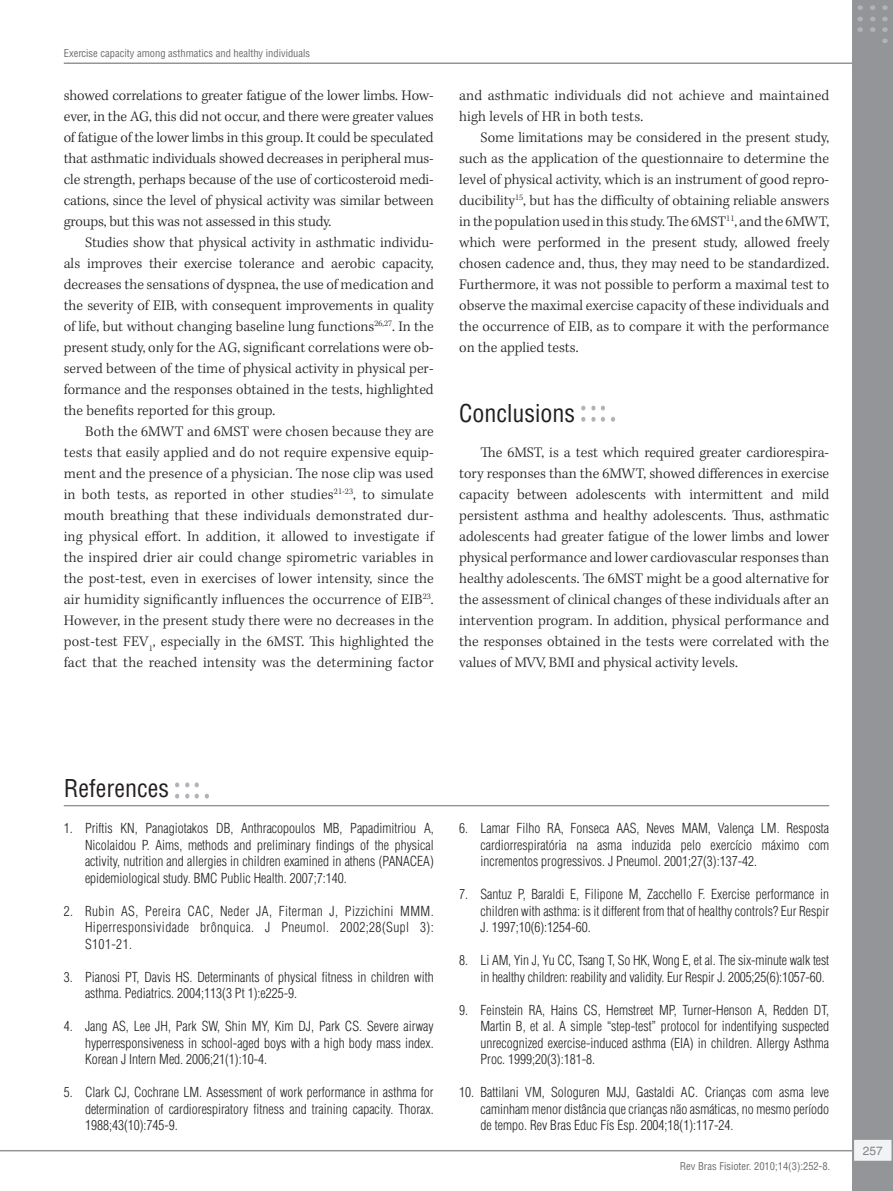
<style>
.page{position:relative;width:893px;height:1191px;background:#fff}
.page>*{position:absolute;margin:0;border:0;box-sizing:border-box;transform-origin:0 0}
.t1{font:condensed 24px "Helvetica LT Std";color:#231f20}
.t2{font:300 15px/21px "Kepler Std";letter-spacing:.005em;color:#231f20;text-align:justify}
.t3{font:300 condensed 13.5px/16.5px "Helvetica LT Std";color:#231f20;text-align:justify}
.t4{font:12px "Helvetica LT Std";color:#808285}
.t5{font:condensed 10.5px "Helvetica LT Std";color:#6c6d70}
</style>
<div class="page">
<svg style="left:611px;top:417px;width:4px;height:5px"></svg>
<svg style="left:591px;top:417px;width:14px;height:5px"></svg>
<svg style="left:581px;top:417px;width:4px;height:5px"></svg>
<svg style="left:591px;top:405px;width:14px;height:5px"></svg>
<svg style="left:581px;top:405px;width:4px;height:5px"></svg>
<hr style="left:0;top:1150px;width:879px;height:1px;background:#939598">
<hr style="left:64px;top:62px;width:810px;height:2px;background:#939598">
<div style="left:853px;top:0;width:40px;height:1191px;background:#939598"></div>
<div style="left:853px;top:1139px;width:39px;height:22px;background:#f2f3f4"></div>
<div style="left:853px;top:1138px;width:40px;height:24px;border:2px solid #939598"></div>
<svg style="left:857px;top:27px;width:6px;height:5px"></svg>
<svg style="left:857px;top:17px;width:6px;height:4px"></svg>
<svg style="left:857px;top:5px;width:6px;height:5px"></svg>
<svg style="left:870px;top:27px;width:5px;height:5px"></svg>
<svg style="left:870px;top:17px;width:5px;height:4px"></svg>
<svg style="left:870px;top:5px;width:5px;height:5px"></svg>
<svg style="left:882px;top:27px;width:6px;height:5px"></svg>
<svg style="left:882px;top:38px;width:6px;height:5px"></svg>
<svg style="left:882px;top:17px;width:6px;height:4px"></svg>
<svg style="left:882px;top:5px;width:6px;height:5px"></svg>
<hr style="left:64px;top:805px;width:765px;height:1px;background:#6c6d70">
<svg style="left:205px;top:793px;width:4px;height:5px"></svg>
<svg style="left:195px;top:793px;width:4px;height:5px"></svg>
<svg style="left:185px;top:793px;width:4px;height:5px"></svg>
<svg style="left:175px;top:793px;width:4px;height:5px"></svg>
<svg style="left:195px;top:782px;width:4px;height:5px"></svg>
<svg style="left:185px;top:782px;width:4px;height:5px"></svg>
<svg style="left:175px;top:782px;width:4px;height:5px"></svg>
<p class="t5" style="left:64px;top:46px;width:248px">Exercise capacity among asthmatics and healthy individuals</p>
<p class="t2" style="left:64px;top:85px;width:371px">showed correlations to greater fatigue of the lower limbs. How&shy;ever, in the AG, this did not occur, and there were greater values of fatigue of the lower limbs in this group. It could be speculated that asthmatic individuals showed decreases in peripheral mus&shy;cle strength, perhaps because of the use of corticosteroid medi&shy;cations, since the level of physical activity was similar between groups, but this was not assessed in this study.</p>
<p class="t2" style="left:64px;top:232px;width:371px;text-indent:21px">Studies show that physical activity in asthmatic individu&shy;als improves their exercise tolerance and aerobic capacity, decreases the sensations of dyspnea, the use of medication and the severity of EIB, with consequent improvements in quality of life, but without changing baseline lung functions<sup>26,27</sup>. In the present study, only for the AG, significant correlations were ob&shy;served between of the time of physical activity in physical per&shy;formance and the responses obtained in the tests, highlighted the benefits reported for this group.</p>
<p class="t2" style="left:64px;top:421px;width:371px;text-indent:21px">Both the 6MWT and 6MST were chosen because they are tests that easily applied and do not require expensive equip&shy;ment and the presence of a physician. The nose clip was used in both tests, as reported in other studies<sup>21-23</sup>, to simulate mouth breathing that these individuals demonstrated dur&shy;ing physical effort. In addition, it allowed to investigate if the inspired drier air could change spirometric variables in the post-test, even in exercises of lower intensity, since the air humidity significantly influences the occurrence of EIB<sup>23</sup>.<br>However, in the present study there were no decreases in the post-test FEV<sub>1</sub>, especially in the 6MST. This highlighted the fact that the reached intensity was the determining factor</p>
<p class="t2" style="left:459px;top:85px;width:371px">and asthmatic individuals did not achieve and maintained high levels of HR in both tests.</p>
<p class="t2" style="left:459px;top:127px;width:371px;text-indent:21px">Some limitations may be considered in the present study, such as the application of the questionnaire to determine the level of physical activity, which is an instrument of good repro&shy;ducibility<sup>15</sup>, but has the difficulty of obtaining reliable answers in the population used in this study. The 6MST<sup>11</sup>, and the 6MWT, which were performed in the present study, allowed freely chosen cadence and, thus, they may need to be standardized.<br>Furthermore, it was not possible to perform a maximal test to observe the maximal exercise capacity of these individuals and the occurrence of EIB, as to compare it with the performance on the applied tests.</p>
<h1 class="t1" style="left:459px;top:398px;width:117px">Conclusions</h1>
<p class="t2" style="left:459px;top:442px;width:371px;text-indent:21px">The 6MST, is a test which required greater cardiorespira&shy;tory responses than the 6MWT, showed differences in exercise capacity between adolescents with intermittent and mild persistent asthma and healthy adolescents. Thus, asthmatic adolescents had greater fatigue of the lower limbs and lower physical performance and lower cardiovascular responses than healthy adolescents. The 6MST might be a good alternative for the assessment of clinical changes of these individuals after an intervention program. In addition, physical performance and the responses obtained in the tests were correlated with the values of MVV, BMI and physical activity levels.</p>
<h1 class="t1" style="left:64px;top:773px;width:107px">References</h1>
<p class="t3" style="left:85px;top:820px;width:350px;text-indent:-21px">1. Priftis KN, Panagiotakos DB, Anthracopoulos MB, Papadimitriou A, Nicolaidou P. Aims, methods and preliminary findings of the physical activity, nutrition and allergies in children examined in athens (PANACEA) epidemiological study. BMC Public Health. 2007;7:140.</p>
<p class="t3" style="left:85px;top:902px;width:350px;text-indent:-21px">2. Rubin AS, Pereira CAC, Neder JA, Fiterman J, Pizzichini MMM.<br>Hiperresponsividade brônquica. J Pneumol. 2002;28(Supl 3):<br>S101-21.</p>
<p class="t3" style="left:85px;top:968px;width:350px;text-indent:-21px">3. Pianosi PT, Davis HS. Determinants of physical fitness in children with asthma. Pediatrics. 2004;113(3 Pt 1):e225-9.</p>
<p class="t3" style="left:85px;top:1018px;width:350px;text-indent:-21px">4. Jang AS, Lee JH, Park SW, Shin MY, Kim DJ, Park CS. Severe airway hyperresponsiveness in school-aged boys with a high body mass index.<br>Korean J Intern Med. 2006;21(1):10-4.</p>
<p class="t3" style="left:85px;top:1084px;width:350px;text-indent:-21px">5. Clark CJ, Cochrane LM. Assessment of work performance in asthma for determination of cardiorespiratory fitness and training capacity. Thorax.<br>1988;43(10):745-9.</p>
<p class="t3" style="left:480px;top:820px;width:350px;text-indent:-21px">6. Lamar Filho RA, Fonseca AAS, Neves MAM, Valença LM. Resposta cardiorrespiratória na asma induzida pelo exercício máximo com incrementos progressivos. J Pneumol. 2001;27(3):137-42.</p>
<p class="t3" style="left:480px;top:886px;width:350px;text-indent:-21px">7. Santuz P, Baraldi E, Filipone M, Zacchello F. Exercise performance in children with asthma: is it different from that of healthy controls? Eur Respir J. 1997;10(6):1254-60.</p>
<p class="t3" style="left:480px;top:952px;width:350px;text-indent:-21px">8. Li AM, Yin J, Yu CC, Tsang T, So HK, Wong E, et al. The six-minute walk test in healthy children: reability and validity. Eur Respir J. 2005;25(6):1057-60.</p>
<p class="t3" style="left:480px;top:1001px;width:350px;text-indent:-21px">9. Feinstein RA, Hains CS, Hemstreet MP, Turner-Henson A, Redden DT, Martin B, et al. A simple “step-test” protocol for indentifying suspected unrecognized exercise-induced asthma (EIA) in children. Allergy Asthma Proc. 1999;20(3):181-8.</p>
<p class="t3" style="left:480px;top:1084px;width:350px;text-indent:-21px">10. Battilani VM, Sologuren MJJ, Gastaldi AC. Crianças com asma leve caminham menor distância que crianças não asmáticas, no mesmo período de tempo. Rev Bras Educ Fís Esp. 2004;18(1):117-24.</p>
<p class="t5" style="left:680px;top:1160px;width:152px">Rev Bras Fisioter. 2010;14(3):252-8.</p>
<p class="t4" style="left:863px;top:1143px;width:22px">257</p>
</div>
